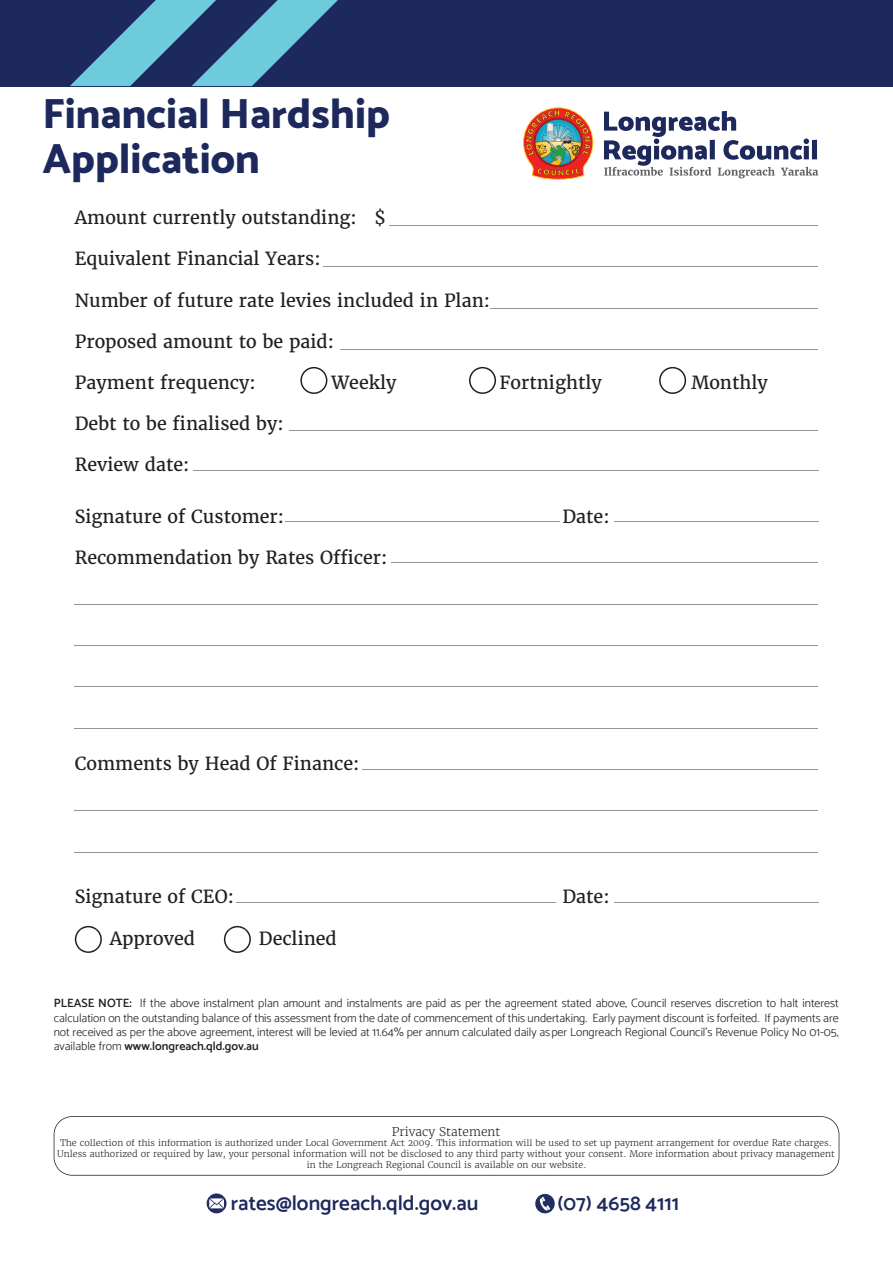
<style>
.page{position:relative;width:893px;height:1263px;background:#fff}
.page>*{position:absolute;margin:0;border:0;box-sizing:border-box;transform-origin:0 0}
.t1{font:800 42px/45px "Catamaran";color:#1d285c}
.t2{font:600 21px "Catamaran";color:#1d285c}
.t3{font:18px "Merriweather";color:#231f20}
.t4{font:300 12px/14.4px "Catamaran";color:#231f20;text-align:justify}
.t5{font:300 12px "Merriweather";color:#231f20}
.t6{font:300 9px/10.8px "Merriweather";color:#231f20;text-align:center}
.s1{font-weight:600}
</style>
<div class="page">
<div style="left:0;top:0;width:893px;height:86px;background:#1d285c"></div>
<svg style="left:70px;top:0;width:268px;height:86px"></svg>
<svg style="left:604px;top:111px;width:214px;height:67px"></svg>
<img style="left:523px;top:107px;width:70px;height:73px">
<svg style="left:54px;top:1116px;width:785px;height:59px"></svg>
<svg style="left:207px;top:1193px;width:20px;height:20px"></svg>
<svg style="left:535px;top:1194px;width:20px;height:19px"></svg>
<hr style="left:389px;top:225px;width:429px;height:1px;background:#939598">
<hr style="left:323px;top:266px;width:495px;height:1px;background:#939598">
<hr style="left:391px;top:562px;width:427px;height:1px;background:#939598">
<hr style="left:75px;top:604px;width:743px;height:1px;background:#939598">
<hr style="left:75px;top:645px;width:743px;height:1px;background:#939598">
<hr style="left:75px;top:686px;width:743px;height:1px;background:#939598">
<hr style="left:75px;top:728px;width:743px;height:1px;background:#939598">
<hr style="left:362px;top:769px;width:456px;height:1px;background:#939598">
<hr style="left:75px;top:810px;width:743px;height:1px;background:#939598">
<hr style="left:75px;top:852px;width:743px;height:1px;background:#939598">
<hr style="left:236px;top:902px;width:320px;height:1px;background:#939598">
<hr style="left:491px;top:308px;width:327px;height:1px;background:#939598">
<hr style="left:340px;top:349px;width:478px;height:1px;background:#939598">
<hr style="left:289px;top:430px;width:529px;height:1px;background:#939598">
<hr style="left:193px;top:470px;width:625px;height:1px;background:#939598">
<hr style="left:285px;top:521px;width:275px;height:1px;background:#939598">
<hr style="left:614px;top:521px;width:204px;height:1px;background:#939598">
<hr style="left:614px;top:902px;width:204px;height:1px;background:#939598">
<svg style="left:300px;top:367px;width:27px;height:27px"></svg>
<svg style="left:469px;top:367px;width:27px;height:27px"></svg>
<svg style="left:659px;top:367px;width:27px;height:27px"></svg>
<svg style="left:75px;top:926px;width:27px;height:27px"></svg>
<svg style="left:224px;top:926px;width:27px;height:27px"></svg>
<h1 class="t1" style="left:43px;top:91px;width:349px">Financial Hardship<br>Application</h1>
<h3 class="t3" style="left:75px;top:207px;width:313px">Amount currently outstanding: $</h3>
<h3 class="t3" style="left:75px;top:248px;width:247px">Equivalent Financial Years:</h3>
<h3 class="t3" style="left:75px;top:289px;width:417px">Number of future rate levies included in Plan:</h3>
<h3 class="t3" style="left:75px;top:330px;width:261px">Proposed amount to be paid:</h3>
<h3 class="t3" style="left:75px;top:371px;width:182px">Payment frequency:</h3>
<h3 class="t3" style="left:331px;top:371px;width:67px">Weekly</h3>
<h3 class="t3" style="left:499px;top:371px;width:104px">Fortnightly</h3>
<h3 class="t3" style="left:691px;top:371px;width:78px">Monthly</h3>
<h3 class="t3" style="left:75px;top:412px;width:210px">Debt to be finalised by:</h3>
<h3 class="t3" style="left:75px;top:454px;width:116px">Review date:</h3>
<h3 class="t3" style="left:75px;top:505px;width:211px">Signature of Customer:</h3>
<h3 class="t3" style="left:562px;top:505px;width:49px">Date:</h3>
<h3 class="t3" style="left:75px;top:546px;width:314px">Recommendation by Rates Officer:</h3>
<h1 class="t1" style="left:54px;top:112px;width:349px">Application to Pay</h1>
<h3 class="t3" style="left:75px;top:752px;width:286px">Comments by Head Of Finance:</h3>
<h3 class="t3" style="left:75px;top:886px;width:161px">Signature of CEO:</h3>
<h3 class="t3" style="left:562px;top:886px;width:49px">Date:</h3>
<h3 class="t3" style="left:110px;top:927px;width:87px">Approved</h3>
<h3 class="t3" style="left:259px;top:927px;width:79px">Declined</h3>
<p class="t4" style="left:54px;top:996px;width:787px"><span class="s1">PLEASE NOTE:</span> If the above instalment plan amount and instalments are paid as per the agreement stated above, Council reserves discretion to halt interest calculation on the outstanding balance of this assessment from the date of commencement of this undertaking. Early payment discount is forfeited. If payments are not received as per the above agreement, interest will be levied at 11.64% per annum calculated daily as per Longreach Regional Council’s Revenue Policy No 01-05, available from <span class="s1">www.longreach.qld.gov.au</span></p>
<p class="t5" style="left:392px;top:1124px;width:110px">Privacy Statement</p>
<p class="t6" style="left:57px;top:1138px;width:779px">The collection of this information is authorized under Local Government Act 2009. This information will be used to set up payment arrangement for overdue Rate charges.<br>Unless authorized or required by law, your personal information will not be disclosed to any third party without your consent. More information about privacy management in the Longreach Regional Council is available on our website.</p>
<h2 class="t2" style="left:231px;top:1190px;width:249px">rates@longreach.qld.gov.au</h2>
<h2 class="t2" style="left:557px;top:1190px;width:123px">(07) 4658 4111</h2>
</div>
